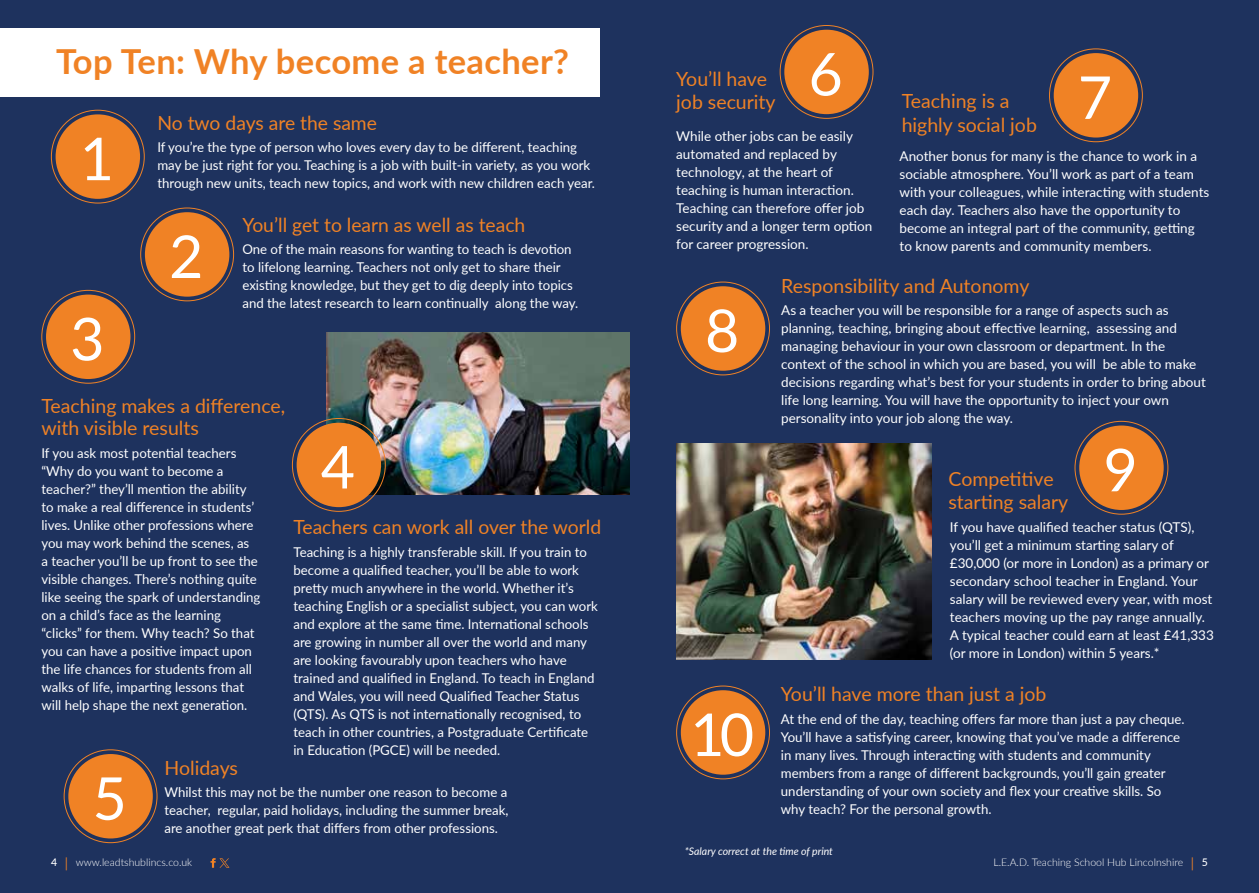
<style>
.page{position:relative;width:1259px;height:893px;background:#1e325e}
.page>*{position:absolute;margin:0;border:0;box-sizing:border-box;transform-origin:0 0}
.t1{font:59.1px "Lato";color:#fff}
.t2{font:700 34.5px "Lato";letter-spacing:.01em;color:#f08225}
.t3{font:19.5px/22.5px "Lato";color:#f08225}
.t4{font:13.5px/18px "Lato";color:#fff}
.t5{font:300 10.5px "Lato";color:#fff}
.t6{font:italic 10.5px "Lato";color:#fff}
.s1{font-weight:500}
.s2{font-weight:500;font-size:13.8px;color:#f08225}
</style>
<div class="page">
<svg style="left:210px;top:858px;width:19px;height:10px"></svg>
<div style="left:68px;top:754px;width:85px;height:84px;background:#f08225;border-radius:50%"></div>
<div style="left:46px;top:295px;width:84px;height:84px;background:#f08225;border-radius:50%"></div>
<div style="left:56px;top:114px;width:84px;height:85px;background:#f08225;border-radius:50%"></div>
<div style="left:145px;top:212px;width:84px;height:85px;background:#f08225;border-radius:50%"></div>
<div style="left:784px;top:30px;width:85px;height:84px;background:#f08225;border-radius:50%"></div>
<div style="left:1053px;top:53px;width:85px;height:85px;background:#f08225;border-radius:50%"></div>
<div style="left:681px;top:286px;width:84px;height:85px;background:#f08225;border-radius:50%"></div>
<div style="left:1079px;top:425px;width:84px;height:85px;background:#f08225;border-radius:50%"></div>
<div style="left:0;top:28px;width:600px;height:68px;background:#fff"></div>
<img style="left:326px;top:332px;width:303px;height:163px">
<div style="left:297px;top:423px;width:84px;height:84px;background:#f08225;border-radius:50%"></div>
<img style="left:676px;top:444px;width:255px;height:215px">
<div style="left:681px;top:690px;width:84px;height:85px;background:#f08225;border-radius:50%"></div>
<h2 class="t2" style="left:56px;top:36px;width:514px">Top Ten: Why become a teacher?</h2>
<h1 class="t1" style="left:80px;top:116px;width:36px">1</h1>
<h1 class="t1" style="left:70px;top:297px;width:36px">3</h1>
<h3 class="t3" style="left:157px;top:111px;width:221px">No two days are the same</h3>
<p class="t4" style="left:157px;top:138px;width:439px">If you’re the type of person who loves every day to be different, teaching may be just right for you. Teaching is a job with built-in variety, as you work through new units, teach new topics, and work with new children each year.</p>
<h1 class="t1" style="left:169px;top:214px;width:36px">2</h1>
<h3 class="t3" style="left:242px;top:213px;width:284px">You’ll get to learn as well as teach</h3>
<p class="t4" style="left:242px;top:240px;width:337px">One of the main reasons for wanting to teach is devotion to lifelong learning. Teachers not only get to share their existing knowledge, but they get to dig deeply into topics and the latest research to learn continually along the way.</p>
<h3 class="t3" style="left:41px;top:394px;width:245px">Teaching makes a difference, with visible results</h3>
<p class="t4" style="left:41px;top:444px;width:220px">If you ask most potential teachers “Why do you want to become a teacher?” they’ll mention the ability to make a real difference in students’ lives. Unlike other professions where you may work behind the scenes, as<br>a teacher you’ll be up front to see the visible changes. There’s nothing quite like seeing the spark of understanding on a child’s face as the learning “clicks” for them. Why teach? So that you can have a positive impact upon the life chances for students from all walks of life, imparting lessons that will help shape the next generation.</p>
<h1 class="t1" style="left:321px;top:425px;width:36px">4</h1>
<h3 class="t3" style="left:293px;top:515px;width:309px">Teachers can work all over the world</h3>
<p class="t4" style="left:293px;top:542px;width:306px">Teaching is a highly transferable skill. If you train to become a qualified teacher, you’ll be able to work pretty much anywhere in the world. Whether it’s teaching English or a specialist subject, you can work and explore at the same time. International schools are growing in number all over the world and many are looking favourably upon teachers who have trained and qualified in England. To teach in England and Wales, you will need Qualified Teacher Status (QTS). As QTS is not internationally recognised, to teach in other countries, a Postgraduate Certificate in Education (PGCE) will be needed.</p>
<h1 class="t1" style="left:92px;top:756px;width:36px">5</h1>
<h3 class="t3" style="left:164px;top:756px;width:75px">Holidays</h3>
<p class="t4" style="left:164px;top:782px;width:346px;text-align:justify">Whilst this may not be the number one reason to become a teacher, regular, paid holidays, including the summer break, are another great perk that differs from other professions.</p>
<h3 class="t3" style="left:676px;top:67px;width:101px">You’ll have job security</h3>
<h1 class="t1" style="left:808px;top:32px;width:36px">6</h1>
<p class="t4" style="left:676px;top:126px;width:197px">While other jobs can be easily automated and replaced by technology, at the heart of teaching is human interaction.<br>Teaching can therefore offer job security and a longer term option for career progression.</p>
<h3 class="t3" style="left:901px;top:88px;width:137px;line-height:24px">Teaching is a highly social job</h3>
<h1 class="t1" style="left:1078px;top:55px;width:36px">7</h1>
<p class="t4" style="left:899px;top:147px;width:311px">Another bonus for many is the chance to work in a sociable atmosphere. You’ll work as part of a team with your colleagues, while interacting with students each day. Teachers also have the opportunity to become an integral part of the community, getting to know parents and community members.</p>
<h1 class="t1" style="left:705px;top:288px;width:36px">8</h1>
<h1 class="t1" style="left:690px;top:692px;width:65px">10</h1>
<h3 class="t3" style="left:781px;top:274px;width:250px">Responsibility and Autonomy</h3>
<p class="t4" style="left:781px;top:301px;width:426px">As a teacher you will be responsible for a range of aspects such as planning, teaching, bringing about effective learning, assessing and managing behaviour in your own classroom or department. In the context of the school in which you are based, you will be able to make decisions regarding what’s best for your students in order to bring about life long learning. You will have the opportunity to inject your own personality into your job along the way.</p>
<h3 class="t3" style="left:948px;top:467px;width:121px">Competitive starting salary</h3>
<h1 class="t1" style="left:1103px;top:428px;width:36px">9</h1>
<p class="t4" style="left:950px;top:518px;width:265px">If you have qualified teacher status (QTS), you’ll get a minimum starting salary of £30,000 (or more in London) as a primary or secondary school teacher in England. Your salary will be reviewed every year, with most teachers moving up the pay range annually.<br>A typical teacher could earn at least £41,333 (or more in London) within 5 years.*</p>
<h3 class="t3" style="left:781px;top:682px;width:267px">You’ll have more than just a job</h3>
<p class="t4" style="left:781px;top:709px;width:405px">At the end of the day, teaching offers far more than just a pay cheque.<br>You’ll have a satisfying career, knowing that you’ve made a difference in many lives. Through interacting with students and community members from a range of different backgrounds, you’ll gain greater understanding of your own society and flex your creative skills. So</p>
<p class="t4" style="left:781px;top:799px;width:212px">why teach? For the personal growth.</p>
<p class="t6" style="left:685px;top:843px;width:150px">*Salary correct at the time of print</p>
<p class="t5" style="left:51px;top:855px;width:143px"><span class="s1">4</span> <span class="s2">|</span> www.leadtshublincs.co.uk</p>
<p class="t5" style="left:993px;top:855px;width:216px">L.E.A.D. Teaching School Hub Lincolnshire <span class="s2">|</span> <span class="s1">5</span></p>
</div>
